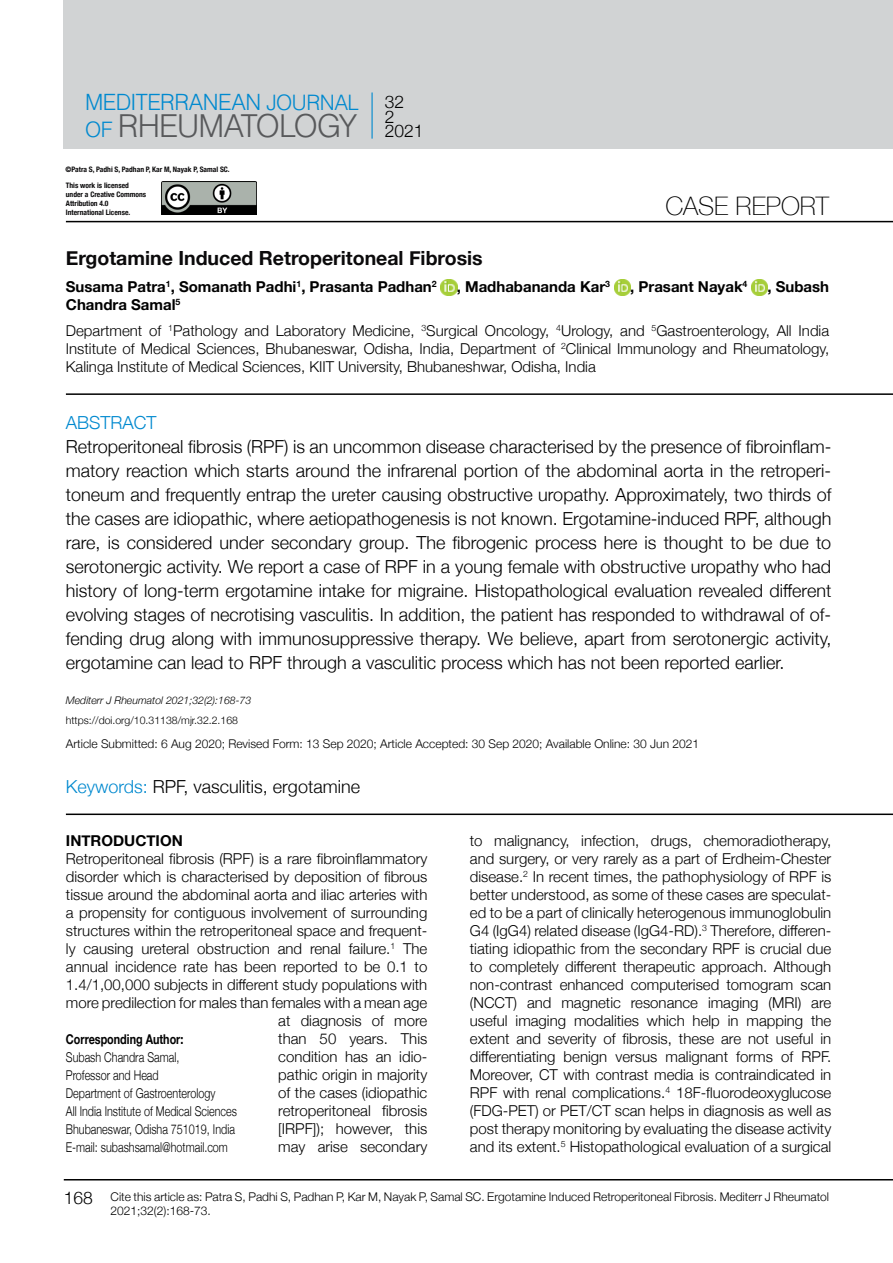
<style>
.page{position:relative;width:893px;height:1263px;background:#fff}
.page>*{position:absolute;margin:0;border:0;box-sizing:border-box;transform-origin:0 0}
.t1{font:31.2px "UB Helvetica Light";letter-spacing:-.025em;color:#58595b}
.t2{font:100 25.5px "Helvetica Neue";color:#000}
.t3{font:22.2px "UB Helvetica Light";letter-spacing:-.02em;color:#0089cf}
.t4{font:700 19.5px "Helvetica Neue";color:#0b0a0b}
.t5{font:300 18px/24px "Helvetica Neue";color:#000;text-align:justify}
.t6{font:300 18px "Helvetica Neue";color:#0089cf}
.t7{font:300 17.4px/15px "Helvetica Neue";color:#000}
.t8{font:300 15px/18px "Helvetica Neue";color:#000}
.t9{font:700 15px "Helvetica Neue";color:#000}
.t10{font:300 13.5px/18px "Helvetica Neue";color:#000;scale:.8 1}
.t11{font:700 13.5px "Helvetica Neue";color:#000;scale:.8 1}
.t12{font:300 12px/13.5px "Helvetica Neue";color:#000}
.t13{font:300 10.5px "Helvetica Neue";color:#000}
.t14{font:italic 300 10.5px "Helvetica Neue";color:#000}
.t15{font:700 condensed 7.5px/9px "Helvetica Neue";color:#0b0a0b}
.s1{font-size:21px}
.s2{font-size:21px;color:#0089cf}
.s3{font-weight:700}
.s4{color:#0089cf}
</style>
<div class="page">
<div style="left:64px;top:0;width:829px;height:149px;background:#d1d3d4"></div>
<hr style="left:371px;top:92px;width:2px;height:47px;background:#0089cf">
<hr style="left:64px;top:1179px;width:829px;height:1px;background:#000">
<hr style="left:66px;top:221px;width:827px;height:1px;background:#000">
<hr style="left:66px;top:393px;width:827px;height:2px;background:#000">
<img style="left:162px;top:181px;width:94px;height:34px">
<hr style="left:66px;top:813px;width:827px;height:2px;background:#000">
<img style="left:441px;top:279px;width:16px;height:17px">
<img style="left:614px;top:279px;width:16px;height:17px">
<img style="left:752px;top:279px;width:16px;height:17px">
<h3 class="t3" style="left:85px;top:89px;width:275px">MEDITERRANEAN <span class="s1">JOURNAL</span></h3>
<h1 class="t1" style="left:85px;top:107px;width:273px"><span class="s2">OF</span> RHEUMATOLOGY</h1>
<p class="t15" style="left:65px;top:164px;width:166px">©Patra S, Padhi S, Padhan P, Kar M, Nayak P, Samal SC.</p>
<p class="t15" style="left:66px;top:180px;width:82px">This work is licensed under a Creative Commons<br>Attribution 4.0<br>International License.</p>
<p class="t7" style="left:385px;top:93px;width:40px">32<br>2<br>2021</p>
<h2 class="t2" style="left:666px;top:186px;width:165px">CASE REPORT</h2>
<h3 class="t4" style="left:66px;top:243px;width:418px">Ergotamine Induced Retroperitoneal Fibrosis</h3>
<p class="t9" style="left:66px;top:275px;width:372px">Susama Patra<sup>1</sup>, Somanath Padhi<sup>1</sup>, Prasanta Padhan<sup>2</sup></p>
<p class="t9" style="left:457px;top:275px;width:155px">, Madhabananda Kar<sup>3</sup></p>
<p class="t9" style="left:630px;top:275px;width:119px">, Prasant Nayak<sup>4</sup></p>
<p class="t9" style="left:767px;top:275px;width:63px">, Subash</p>
<p class="t8" style="left:66px;top:290px;width:765px;line-height:26.5px"><span class="s3">Chandra Samal</span><sup>5<br></sup>Department of <sup>1</sup>Pathology and Laboratory Medicine, <sup>3</sup>Surgical Oncology, <sup>4</sup>Urology, and <sup>5</sup>Gastroenterology, All India</p>
<p class="t8" style="left:66px;top:339px;width:765px">Institute of Medical Sciences, Bhubaneswar, Odisha, India, Department of <sup>2</sup>Clinical Immunology and Rheumatology,<br>Kalinga Institute of Medical Sciences, KIIT University, Bhubaneshwar, Odisha, India</p>
<p class="t6" style="left:66px;top:408px;width:92px">ABSTRACT</p>
<p class="t5" style="left:66px;top:433px;width:767px">Retroperitoneal fibrosis (RPF) is an uncommon disease characterised by the presence of fibroinflam&shy;matory reaction which starts around the infrarenal portion of the abdominal aorta in the retroperi&shy;toneum and frequently entrap the ureter causing obstructive uropathy. Approximately, two thirds of the cases are idiopathic, where aetiopathogenesis is not known. Ergotamine-induced RPF, although rare, is considered under secondary group. The fibrogenic process here is thought to be due to serotonergic activity. We report a case of RPF in a young female with obstructive uropathy who had history of long-term ergotamine intake for migraine. Histopathological evaluation revealed different evolving stages of necrotising vasculitis. In addition, the patient has responded to withdrawal of of&shy;fending drug along with immunosuppressive therapy. We believe, apart from serotonergic activity, ergotamine can lead to RPF through a vasculitic process which has not been reported earlier.</p>
<p class="t14" style="left:66px;top:692px;width:187px">Mediterr J Rheumatol 2021;32(2):168-73</p>
<p class="t13" style="left:66px;top:711px;width:174px">https://doi.org/10.31138/mjr.32.2.168</p>
<p class="t12" style="left:66px;top:736px;width:635px">Article Submitted: 6 Aug 2020; Revised Form: 13 Sep 2020; Article Accepted: 30 Sep 2020; Available Online: 30 Jun 2021</p>
<p class="t5" style="left:66px;top:773px;width:296px"><span class="s4">Keywords:</span> RPF, vasculitis, ergotamine</p>
<p class="t9" style="left:66px;top:829px;width:118px">INTRODUCTION</p>
<p class="t8" style="left:66px;top:849px;width:363px;text-align:right">Retroperitoneal fibrosis (RPF) is a rare fibroinflammatory disorder which is characterised by deposition of fibrous tissue around the abdominal aorta and iliac arteries with a propensity for contiguous involvement of surrounding structures within the retroperitoneal space and frequent&shy;ly causing ureteral obstruction and renal failure.<sup>1</sup> The annual incidence rate has been reported to be 0.1 to 1.4/1,00,000 subjects in different study populations with more predilection for males than females with a mean age at diagnosis of more<br>than 50 years. This<br>condition has an idio-<br>pathic origin in majority<br>of the cases (idiopathic<br>retroperitoneal fibrosis<br>[IRPF]); however, this<br>may arise secondary</p>
<p class="t11" style="left:66px;top:1029px;width:149px">Corresponding Author:</p>
<p class="t10" style="left:66px;top:1047px;width:215px">Subash Chandra Samal,<br>Professor and Head<br>Department of Gastroenterology<br>All India Institute of Medical Sciences<br>Bhubaneswar, Odisha 751019, India<br>E-mail: subashsamal@hotmail.com</p>
<p class="t8" style="left:470px;top:831px;width:363px;text-align:justify">to malignancy, infection, drugs, chemoradiotherapy, and surgery, or very rarely as a part of Erdheim-Chester disease.<sup>2</sup> In recent times, the pathophysiology of RPF is better understood, as some of these cases are speculat&shy;ed to be a part of clinically heterogenous immunoglobulin G4 (IgG4) related disease (IgG4-RD).<sup>3</sup> Therefore, differen&shy;tiating idiopathic from the secondary RPF is crucial due to completely different therapeutic approach. Although non-contrast enhanced computerised tomogram scan (NCCT) and magnetic resonance imaging (MRI) are useful imaging modalities which help in mapping the extent and severity of fibrosis, these are not useful in differentiating benign versus malignant forms of RPF.<br>Moreover, CT with contrast media is contraindicated in RPF with renal complications.<sup>4</sup> 18F-fluorodeoxyglucose (FDG-PET) or PET/CT scan helps in diagnosis as well as post therapy monitoring by evaluating the disease activity and its extent.<sup>5</sup> Histopathological evaluation of a surgical</p>
<p class="t7" style="left:64px;top:1189px;width:31px">168</p>
<p class="t12" style="left:111px;top:1189px;width:720px">Cite this article as: Patra S, Padhi S, Padhan P, Kar M, Nayak P, Samal SC. Ergotamine Induced Retroperitoneal Fibrosis. Mediterr J Rheumatol<br>2021;32(2):168-73.</p>
</div>
